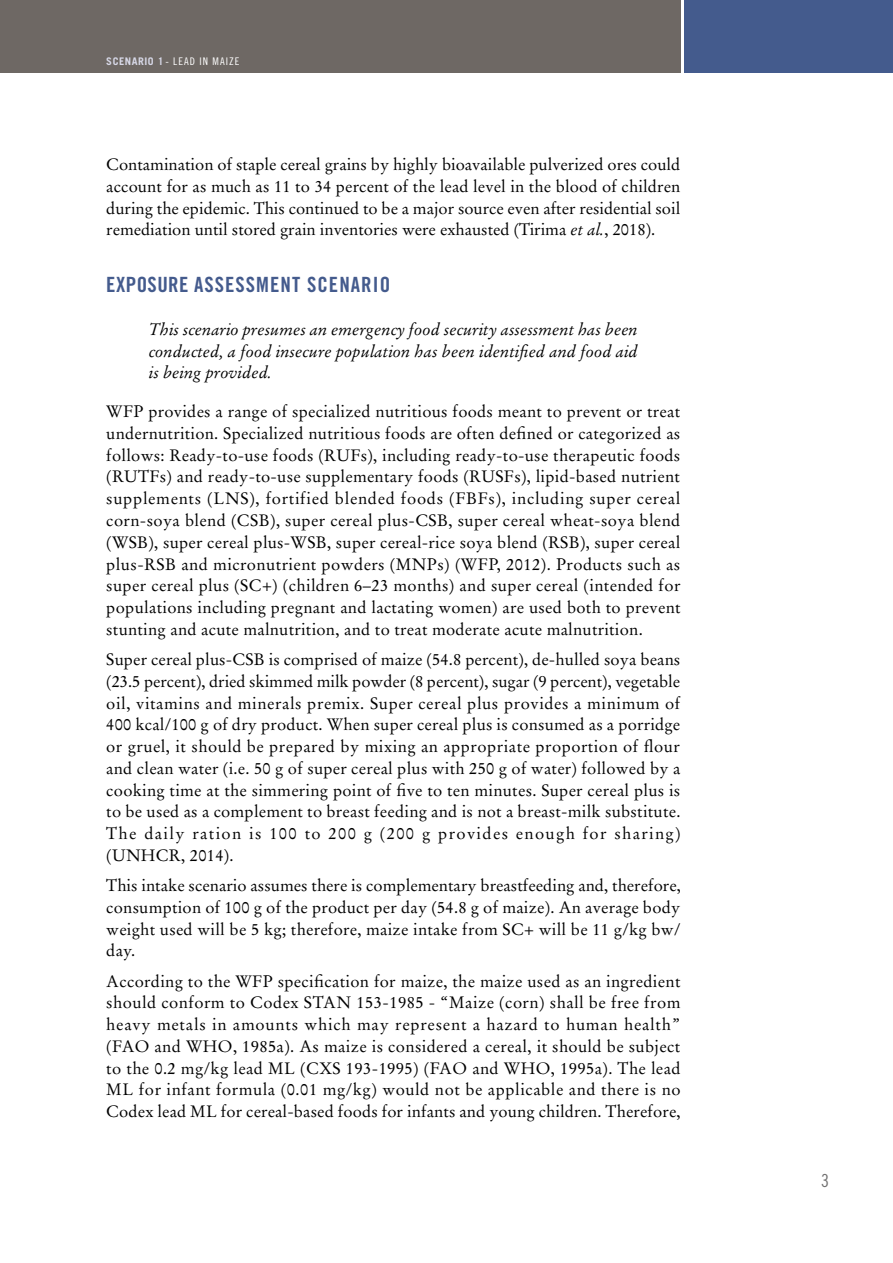
<style>
.page{position:relative;width:893px;height:1263px;background:#fff}
.page>*{position:absolute;margin:0;border:0;box-sizing:border-box;transform-origin:0 0}
.Heading02{font:21px "Trade Gothic LT Std Bd Cn 20";letter-spacing:.05em;color:#445b8d}
.t1{font:18px "Trade Gothic LT Std Cn 18";color:#706f6f}
.text01_NO_indent{font:16.5px/21.8px "Stempel Garamond LT Std";letter-spacing:.015em;color:#000;text-align:justify}
.Citation{font:italic 16.5px/21.8px "Stempel Garamond LT Std";color:#000;text-align:justify}
.t2{font:10.5px "Trade Gothic LT Std Cn 18";letter-spacing:.1em;color:#fff}
.s1{font-family:"Trade Gothic LT Std";font-weight:700;color:#d7d8e7}
.s2{font-style:italic}
</style>
<div class="page">
<div style="left:685px;top:0;width:208px;height:72px;background:#445b8d"></div>
<div style="left:0;top:0;width:680px;height:72px;background:#6e6864"></div>
<p class="t2" style="left:106px;top:55px;width:135px"><span class="s1">SCENARIO 1</span>- LEAD IN MAIZE</p>
<p class="text01_NO_indent" style="left:106px;top:154px;width:576px">Contamination of staple cereal grains by highly bioavailable pulverized ores could account for as much as 11 to 34 percent of the lead level in the blood of children during the epidemic. This continued to be a major source even after residential soil remediation until stored grain inventories were exhausted (Tirima <span class="s2">et al.</span>, 2018).</p>
<p class="Heading02" style="left:106px;top:272px;width:285px">EXPOSURE ASSESSMENT SCENARIO</p>
<p class="Citation" style="left:149px;top:318px;width:490px">This scenario presumes an emergency food security assessment has been conducted, a food insecure population has been identified and food aid is being provided.</p>
<p class="text01_NO_indent" style="left:106px;top:401px;width:576px">WFP provides a range of specialized nutritious foods meant to prevent or treat undernutrition. Specialized nutritious foods are often defined or categorized as follows: Ready-to-use foods (RUFs), including ready-to-use therapeutic foods (RUTFs) and ready-to-use supplementary foods (RUSFs), lipid-based nutrient supplements (LNS), fortified blended foods (FBFs), including super cereal corn-soya blend (CSB), super cereal plus-CSB, super cereal wheat-soya blend (WSB), super cereal plus-WSB, super cereal-rice soya blend (RSB), super cereal plus-RSB and micronutrient powders (MNPs) (WFP, 2012). Products such as super cereal plus (SC+) (children 6–23 months) and super cereal (intended for populations including pregnant and lactating women) are used both to prevent stunting and acute malnutrition, and to treat moderate acute malnutrition.</p>
<p class="text01_NO_indent" style="left:106px;top:648px;width:576px">Super cereal plus-CSB is comprised of maize (54.8 percent), de-hulled soya beans (23.5 percent), dried skimmed milk powder (8 percent), sugar (9 percent), vegetable oil, vitamins and minerals premix. Super cereal plus provides a minimum of 400 kcal/100 g of dry product. When super cereal plus is consumed as a porridge or gruel, it should be prepared by mixing an appropriate proportion of flour and clean water (i.e. 50 g of super cereal plus with 250 g of water) followed by a cooking time at the simmering point of five to ten minutes. Super cereal plus is to be used as a complement to breast feeding and is not a breast-milk substitute.<br>The daily ration is 100 to 200 g (200 g provides enough for sharing) (UNHCR, 2014).</p>
<p class="text01_NO_indent" style="left:106px;top:874px;width:576px">This intake scenario assumes there is complementary breastfeeding and, therefore, consumption of 100 g of the product per day (54.8 g of maize). An average body weight used will be 5 kg; therefore, maize intake from SC+ will be 11 g/kg bw/ day.</p>
<p class="text01_NO_indent" style="left:106px;top:970px;width:576px">According to the WFP specification for maize, the maize used as an ingredient should conform to Codex STAN 153-1985 - “Maize (corn) shall be free from heavy metals in amounts which may represent a hazard to human health” (FAO and WHO, 1985a). As maize is considered a cereal, it should be subject to the 0.2 mg/kg lead ML (CXS 193-1995) (FAO and WHO, 1995a). The lead ML for infant formula (0.01 mg/kg) would not be applicable and there is no Codex lead ML for cereal-based foods for infants and young children. Therefore,</p>
<p class="t1" style="left:821px;top:1169px;width:9px">3</p>
</div>
